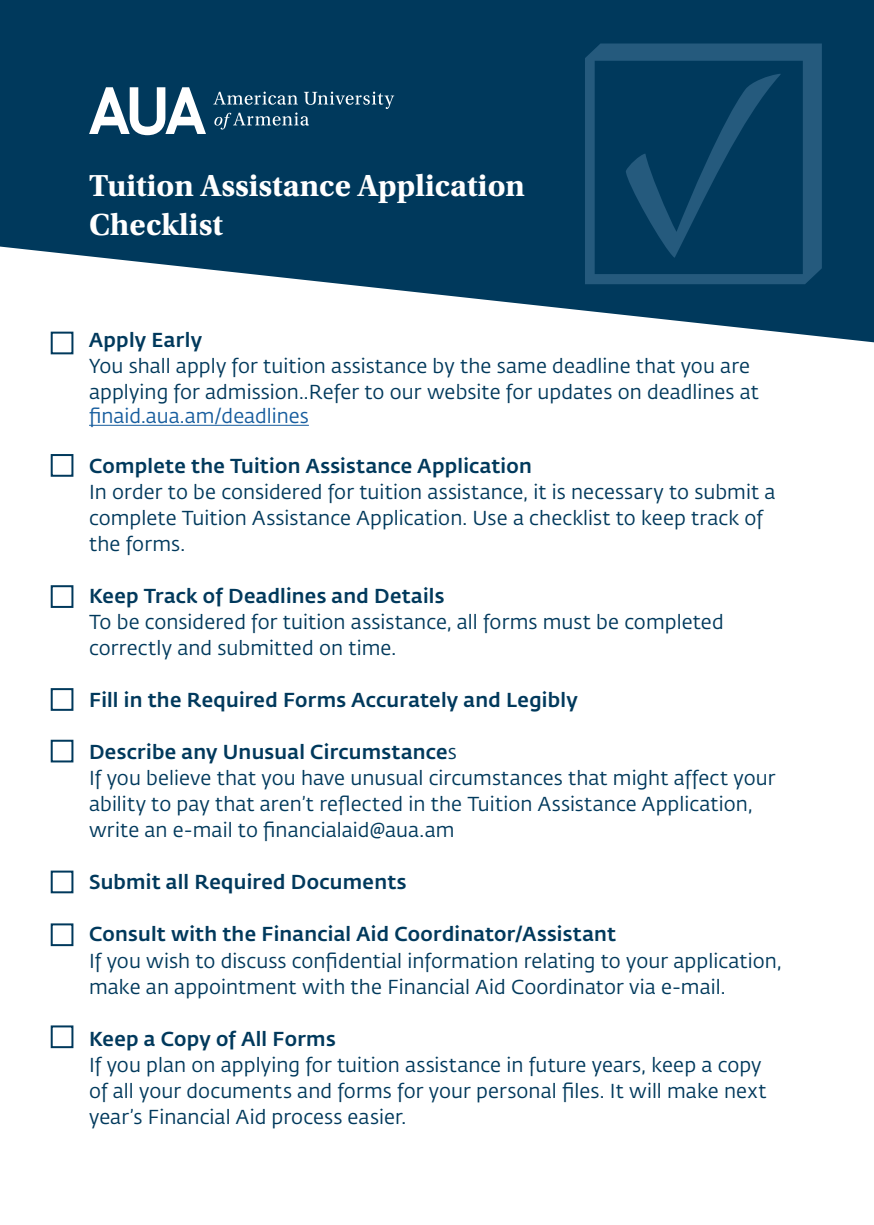
<style>
.page{position:relative;width:874px;height:1225px;background:#fff}
.page>*{position:absolute;margin:0;border:0;box-sizing:border-box;transform-origin:0 0}
.t1{font:700 32px/38.4px "Utopia Std";color:#fff}
.t2{font:20px/26px "Fedra Sans Arm";color:#00395c}
.t3{font:500 20px "Fedra Sans Arm";letter-spacing:.015em;color:#00395c}
.t4{font:20px "Fedra Sans Arm";color:#175d9e}
.s1{font-weight:400}
</style>
<div class="page">
<svg style="left:0;top:0;width:873px;height:342px;fill:#00395c"></svg>
<svg style="left:584px;top:43px;width:237px;height:241px;background:#0a4265"></svg>
<svg style="left:89px;top:87px;width:117px;height:48px"></svg>
<svg style="left:213px;top:92px;width:181px;height:37px;background:#225372"></svg>
<hr style="left:89px;top:425px;width:220px;height:1px;background:#175d9e">
<div style="left:51px;top:332px;width:22px;height:22px;border:2px solid #00395c"></div>
<div style="left:51px;top:454px;width:22px;height:23px;border:2px solid #00395c"></div>
<div style="left:51px;top:585px;width:22px;height:23px;border:2px solid #00395c"></div>
<div style="left:51px;top:688px;width:22px;height:23px;border:2px solid #00395c"></div>
<div style="left:51px;top:739px;width:22px;height:23px;border:2px solid #00395c"></div>
<div style="left:51px;top:870px;width:22px;height:23px;border:2px solid #00395c"></div>
<div style="left:51px;top:923px;width:22px;height:23px;border:2px solid #00395c"></div>
<div style="left:51px;top:1025px;width:22px;height:23px;border:2px solid #00395c"></div>
<p class="t1" style="left:89px;top:167px;width:437px">Tuition Assistance Application<br>Checklist</p>
<p class="t3" style="left:89px;top:327px;width:114px">Apply Early</p>
<p class="t2" style="left:89px;top:353px;width:671px">You shall apply for tuition assistance by the same deadline that you are applying for admission..Refer to our website for updates on deadlines at</p>
<p class="t4" style="left:89px;top:404px;width:221px">finaid.aua.am/deadlines</p>
<p class="t3" style="left:89px;top:453px;width:444px">Complete the Tuition Assistance Application</p>
<p class="t2" style="left:89px;top:479px;width:687px">In order to be considered for tuition assistance, it is necessary to submit a complete Tuition Assistance Application. Use a checklist to keep track of the forms.</p>
<p class="t3" style="left:89px;top:583px;width:356px">Keep Track of Deadlines and Details</p>
<p class="t2" style="left:89px;top:609px;width:636px">To be considered for tuition assistance, all forms must be completed correctly and submitted on time.</p>
<p class="t3" style="left:89px;top:687px;width:490px">Fill in the Required Forms Accurately and Legibly</p>
<p class="t3" style="left:89px;top:739px;width:369px">Describe any Unusual Circumstance<span class="s1">s</span></p>
<p class="t2" style="left:89px;top:765px;width:687px">If you believe that you have unusual circumstances that might affect your ability to pay that aren’t reflected in the Tuition Assistance Application, write an e-mail to financialaid@aua.am</p>
<p class="t3" style="left:89px;top:869px;width:319px">Submit all Required Documents</p>
<p class="t3" style="left:89px;top:921px;width:528px">Consult with the Financial Aid Coordinator/Assistant</p>
<p class="t2" style="left:89px;top:947px;width:693px">If you wish to discuss confidential information relating to your application, make an appointment with the Financial Aid Coordinator via e-mail.</p>
<p class="t3" style="left:89px;top:1025px;width:248px">Keep a Copy of All Forms</p>
<p class="t2" style="left:89px;top:1051px;width:678px">If you plan on applying for tuition assistance in future years, keep a copy of all your documents and forms for your personal files. It will make next year’s Financial Aid process easier.</p>
</div>
